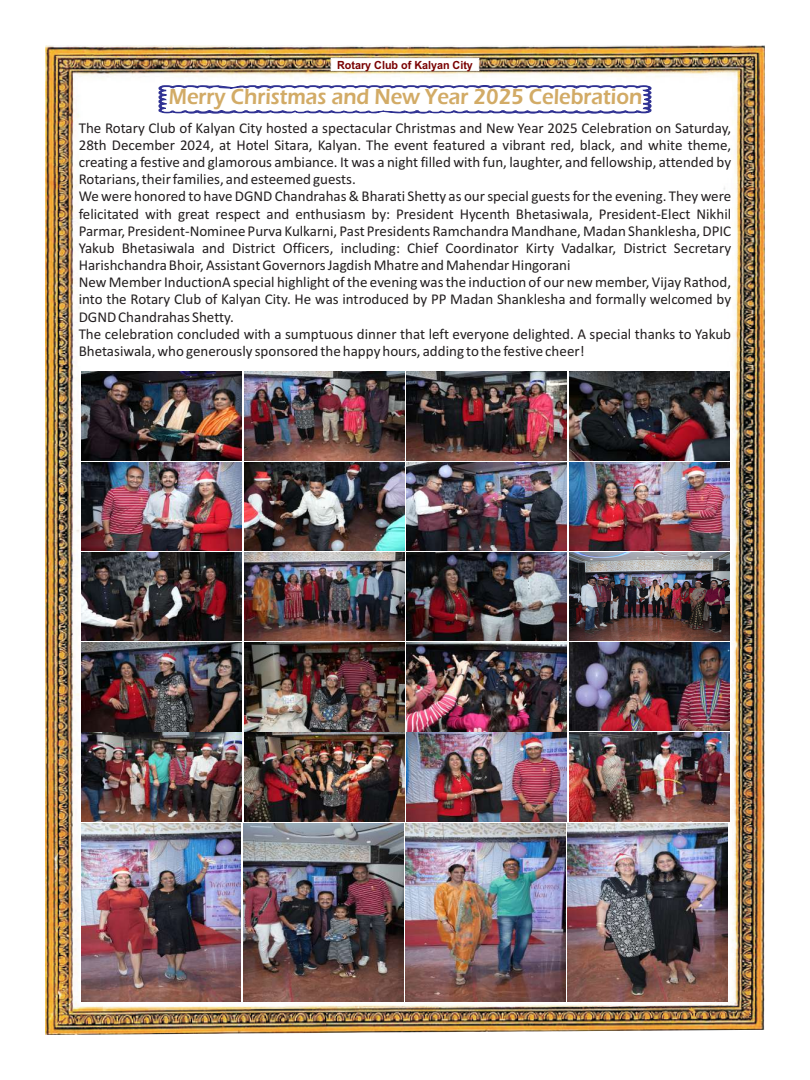
<style>
.page{position:relative;width:810px;height:1080px;background:#fff}
.page>*{position:absolute;margin:0;border:0;box-sizing:border-box;transform-origin:0 0}
.t1{font:600 22.5px "Eras ITC";color:#d2ab66;scale:.91 1}
.t2{font:15px/17.1px "Calibri";color:#231f20}
.t3{font:700 11.25px "Arial";color:#790100;scale:.96 1}
</style>
<div class="page">
<img style="left:45px;top:45px;width:720px;height:990px">
<div style="left:331px;top:58px;width:148px;height:13px;background:#fff;border:1px solid #fff"></div>
<svg style="left:159px;top:85px;width:492px;height:29px"></svg>
<img style="left:569px;top:733px;width:160px;height:89px">
<img style="left:407px;top:372px;width:160px;height:88px">
<img style="left:244px;top:733px;width:160px;height:89px">
<img style="left:81px;top:733px;width:160px;height:89px">
<img style="left:81px;top:372px;width:160px;height:88px">
<img style="left:568px;top:824px;width:160px;height:178px">
<img style="left:406px;top:824px;width:160px;height:178px">
<img style="left:81px;top:824px;width:160px;height:178px">
<img style="left:407px;top:643px;width:160px;height:88px">
<img style="left:244px;top:824px;width:160px;height:178px">
<img style="left:244px;top:643px;width:160px;height:88px">
<img style="left:244px;top:372px;width:160px;height:88px">
<img style="left:569px;top:462px;width:160px;height:179px">
<img style="left:407px;top:462px;width:160px;height:179px">
<img style="left:244px;top:462px;width:160px;height:179px">
<img style="left:81px;top:462px;width:160px;height:179px">
<img style="left:569px;top:372px;width:160px;height:88px">
<img style="left:407px;top:733px;width:160px;height:89px">
<img style="left:81px;top:643px;width:160px;height:88px">
<img style="left:569px;top:643px;width:161px;height:87px">
<p class="t3" style="left:337px;top:61px;width:143px">Rotary Club of Kalyan City</p>
<h1 class="t1" style="left:169px;top:89px;width:522px">Merry Christmas and New Year 2025 Celebration</h1>
<p class="t2" style="left:79px;top:120px;width:654px">The Rotary Club of Kalyan City hosted a spectacular Christmas and New Year 2025 Celebration on Saturday, 28th December 2024, at Hotel Sitara, Kalyan. The event featured a vibrant red, black, and white theme, creating a festive and glamorous ambiance. It was a night filled with fun, laughter, and fellowship, attended by Rotarians, their families, and esteemed guests.<br>We were honored to have DGND Chandrahas &amp; Bharati Shetty as our special guests for the evening. They were felicitated with great respect and enthusiasm by: President Hycenth Bhetasiwala, President-Elect Nikhil Parmar, President-Nominee Purva Kulkarni, Past Presidents Ramchandra Mandhane, Madan Shanklesha, DPIC Yakub Bhetasiwala and District Officers, including: Chief Coordinator Kirty Vadalkar, District Secretary Harishchandra Bhoir, Assistant Governors Jagdish Mhatre and Mahendar Hingorani<br>New Member InductionA special highlight of the evening was the induction of our new member, Vijay Rathod, into the Rotary Club of Kalyan City. He was introduced by PP Madan Shanklesha and formally welcomed by DGND Chandrahas Shetty.<br>The celebration concluded with a sumptuous dinner that left everyone delighted. A special thanks to Yakub Bhetasiwala, who generously sponsored the happy hours, adding to the festive cheer!</p>
</div>
